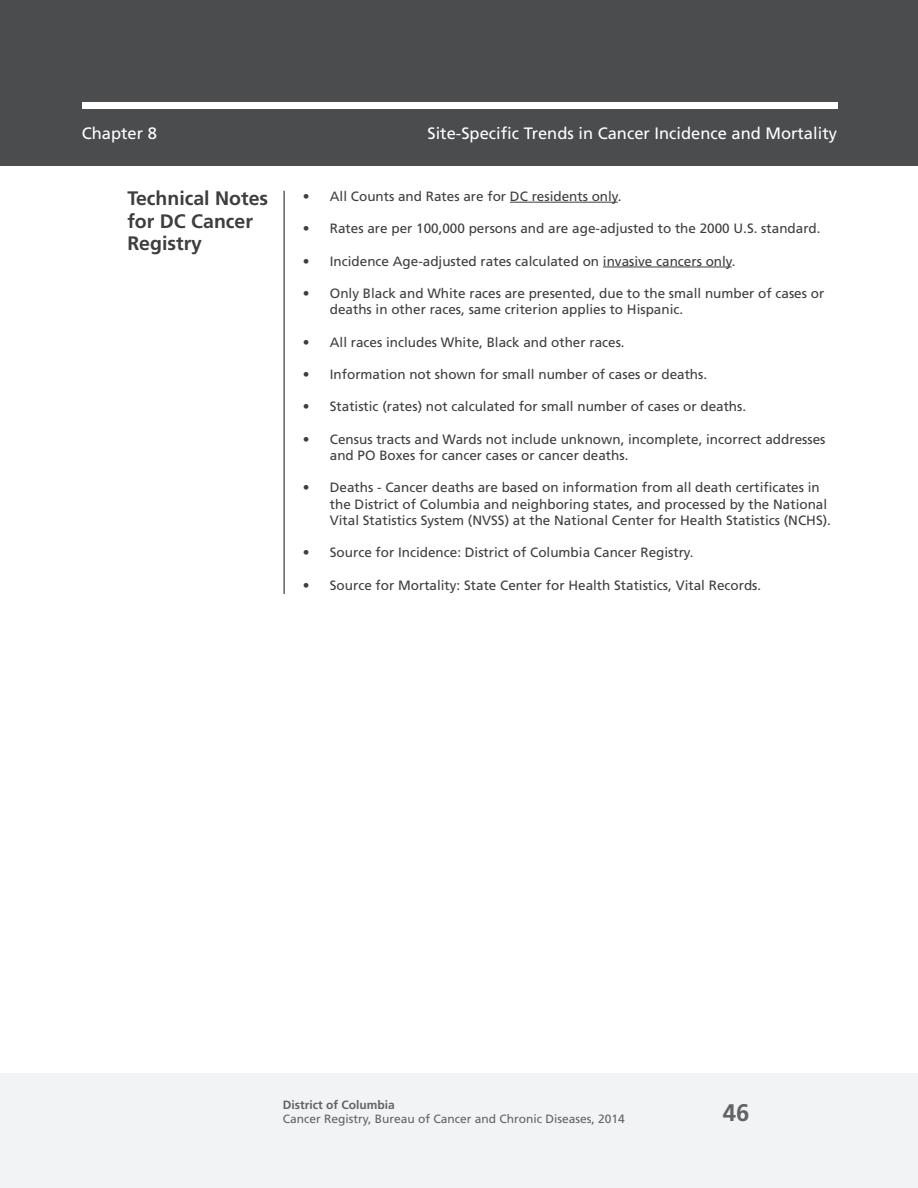
<style>
.page{position:relative;width:918px;height:1188px;background:#fff}
.page>*{position:absolute;margin:0;border:0;box-sizing:border-box;transform-origin:0 0}
.t1{font:700 24px "Frutiger LT Std";color:#636366}
.t2{font:700 19.5px/22.5px "Frutiger LT Std";color:#3e3e3f}
.t3{font:16.5px "Frutiger LT Std";color:#fff}
.t4{font:13.5px/16.2px "Frutiger LT Std";color:#3e3e3f}
.t5{font:12px "Frutiger LT Std";color:#636366}
.t6{font:700 12px "Frutiger LT Std";color:#636366}
</style>
<div class="page">
<div style="left:0;top:1074px;width:918px;height:114px;background:#f2f3f4"></div>
<hr style="left:283px;top:191px;width:2px;height:403px;background:#636366">
<div style="left:0;top:0;width:918px;height:166px;background:#4b4c4d"></div>
<hr style="left:510px;top:202px;width:108px;height:1px;background:#3e3e3f">
<hr style="left:603px;top:267px;width:129px;height:1px;background:#3e3e3f">
<div style="left:82px;top:103px;width:756px;height:6px;background:#fff"></div>
<p class="t3" style="left:82px;top:124px;width:77px">Chapter 8</p>
<p class="t3" style="left:427px;top:124px;width:411px">Site-Specific Trends in Cancer Incidence and Mortality</p>
<h2 class="t2" style="left:127px;top:187px;width:142px">Technical Notes for DC Cancer<br>Registry</h2>
<p class="t4" style="left:303px;top:188px;width:320px">• All Counts and Rates are for DC residents only.</p>
<p class="t4" style="left:303px;top:221px;width:519px">• Rates are per 100,000 persons and are age-adjusted to the 2000 U.S. standard.</p>
<p class="t4" style="left:303px;top:253px;width:434px">• Incidence Age-adjusted rates calculated on invasive cancers only.</p>
<p class="t4" style="left:330px;top:285px;width:496px;text-indent:-27px">• Only Black and White races are presented, due to the small number of cases or deaths in other races, same criterion applies to Hispanic.</p>
<p class="t4" style="left:303px;top:334px;width:323px">• All races includes White, Black and other races.</p>
<p class="t4" style="left:303px;top:366px;width:406px">• Information not shown for small number of cases or deaths.</p>
<p class="t4" style="left:303px;top:399px;width:445px">• Statistic (rates) not calculated for small number of cases or deaths.</p>
<p class="t4" style="left:330px;top:431px;width:497px;text-indent:-27px">• Census tracts and Wards not include unknown, incomplete, incorrect addresses and PO Boxes for cancer cases or cancer deaths.</p>
<p class="t4" style="left:330px;top:480px;width:503px;text-indent:-27px">• Deaths - Cancer deaths are based on information from all death certificates in the District of Columbia and neighboring states, and processed by the National<br>Vital Statistics System (NVSS) at the National Center for Health Statistics (NCHS).</p>
<p class="t4" style="left:303px;top:545px;width:392px">• Source for Incidence: District of Columbia Cancer Registry.</p>
<p class="t4" style="left:303px;top:577px;width:460px">• Source for Mortality: State Center for Health Statistics, Vital Records.</p>
<p class="t6" style="left:283px;top:1098px;width:114px">District of Columbia</p>
<p class="t5" style="left:283px;top:1111px;width:343px">Cancer Registry, Bureau of Cancer and Chronic Diseases, 2014</p>
<p class="t6" style="left:293px;top:1098px;width:114px">District of Columbia</p>
<p class="t5" style="left:293px;top:1111px;width:343px">Cancer Registry, Bureau of Cancer and Chronic Disea es, 2014</p>
<h1 class="t1" style="left:723px;top:1099px;width:28px">46</h1>
</div>
